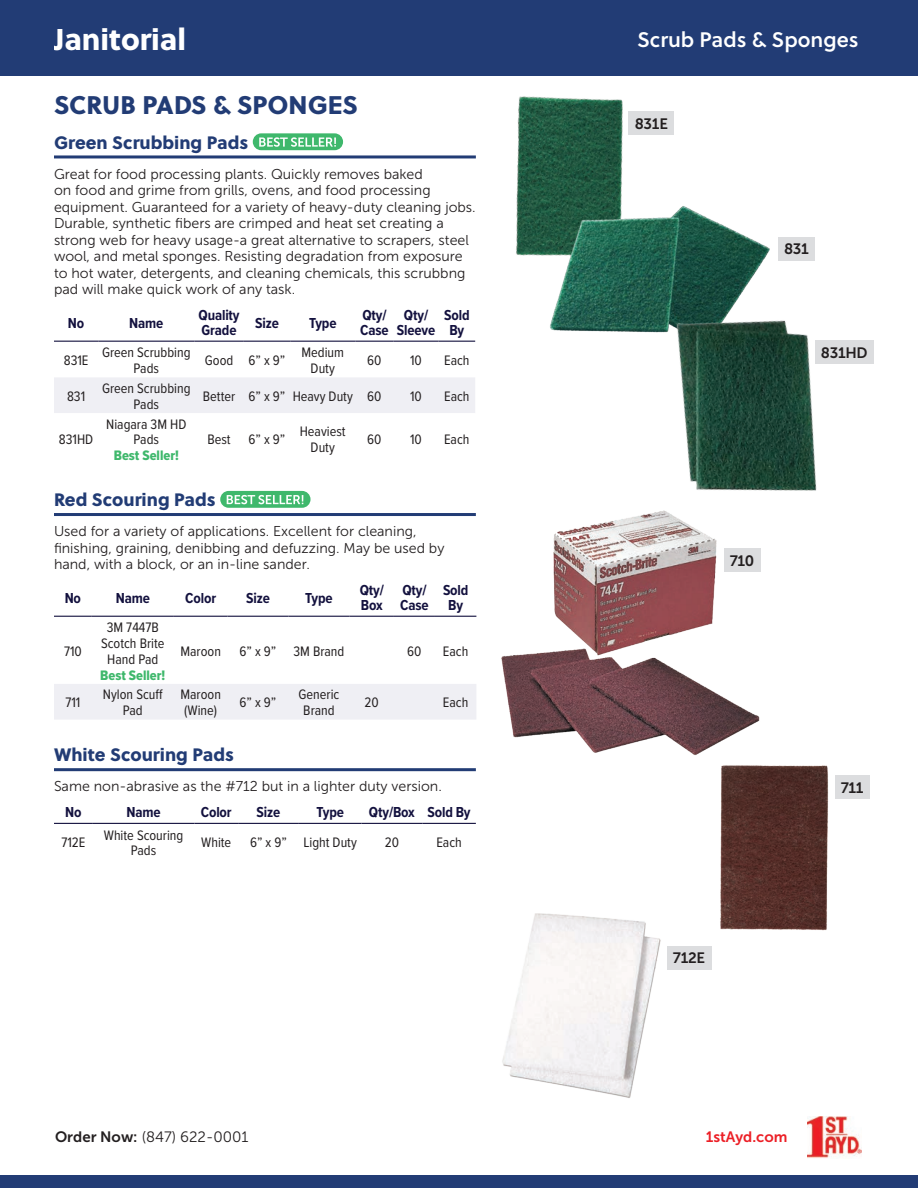
<style>
.page{position:relative;width:918px;height:1188px;background:#fff}
.page>*{position:absolute;margin:0;border:0;box-sizing:border-box;transform-origin:0 0}
.t1{font:30px "Soleil Xb";color:#fff}
.t2{font:25.5px "Soleil Xb";color:#223c75}
.t3{font:21px "Soleil Sb";color:#fff}
.t4{font:18px "Soleil Xb";color:#223c75}
.t5{font:700 15px/15px "Proxima Nova Cond";letter-spacing:-.01em;color:#13113e}
.t6{font:15px "Museo Sans 700";letter-spacing:-.02em;color:#231f20}
.t7{font:15px "Museo Sans 300";color:#231f20}
.t8{font:15px "Museo Sans 700";color:#ec1f26}
.t9{font:14.25px/16.5px "Museo Sans 300";color:#231f20}
.t10{font:14.25px/15.8px "Proxima Nova Cond";color:#231f20;text-align:center}
.t11{font:14.25px "Proxima Nova Cond Extrabld";color:#3fb86c}
.s1{font-family:"Museo Sans 700"}
</style>
<div class="page">
<div style="left:0;top:1175px;width:918px;height:13px;background:#223c75"></div>
<div style="left:0;top:0;width:918px;height:76px;background:#223c75"></div>
<img style="left:808px;top:1117px;width:54px;height:41px">
<hr style="left:54px;top:155px;width:422px;height:3px;background:#223c75">
<hr style="left:54px;top:513px;width:422px;height:3px;background:#223c75">
<hr style="left:54px;top:768px;width:422px;height:3px;background:#223c75">
<div style="left:253px;top:133px;width:90px;height:17px;background:#3fb86c;border-radius:8px"></div>
<svg style="left:259px;top:137px;width:77px;height:10px"></svg>
<div style="left:54px;top:378px;width:421px;height:35px;background:#efeff4"></div>
<hr style="left:54px;top:341px;width:44px;height:1px;background:#13113e">
<hr style="left:98px;top:341px;width:96px;height:1px;background:#13113e">
<hr style="left:194px;top:341px;width:50px;height:1px;background:#13113e">
<hr style="left:244px;top:341px;width:46px;height:1px;background:#13113e">
<hr style="left:290px;top:341px;width:65px;height:1px;background:#13113e">
<hr style="left:355px;top:341px;width:39px;height:1px;background:#13113e">
<hr style="left:394px;top:341px;width:44px;height:1px;background:#13113e">
<hr style="left:438px;top:341px;width:37px;height:1px;background:#13113e">
<div style="left:220px;top:491px;width:91px;height:17px;background:#3fb86c;border-radius:8px"></div>
<svg style="left:227px;top:495px;width:76px;height:9px"></svg>
<div style="left:54px;top:684px;width:422px;height:35px;background:#efeff4"></div>
<hr style="left:54px;top:616px;width:38px;height:1px;background:#13113e">
<hr style="left:92px;top:616px;width:82px;height:1px;background:#13113e">
<hr style="left:174px;top:616px;width:54px;height:1px;background:#13113e">
<hr style="left:228px;top:616px;width:60px;height:1px;background:#13113e">
<hr style="left:288px;top:616px;width:62px;height:1px;background:#13113e">
<hr style="left:350px;top:616px;width:44px;height:1px;background:#13113e">
<hr style="left:394px;top:616px;width:41px;height:1px;background:#13113e">
<hr style="left:435px;top:616px;width:41px;height:1px;background:#13113e">
<hr style="left:54px;top:823px;width:39px;height:1px;background:#13113e">
<hr style="left:93px;top:823px;width:101px;height:1px;background:#13113e">
<hr style="left:194px;top:823px;width:44px;height:1px;background:#13113e">
<hr style="left:238px;top:823px;width:61px;height:1px;background:#13113e">
<hr style="left:299px;top:823px;width:63px;height:1px;background:#13113e">
<hr style="left:362px;top:823px;width:60px;height:1px;background:#13113e">
<hr style="left:422px;top:823px;width:54px;height:1px;background:#13113e">
<img style="left:516px;top:96px;width:131px;height:160px">
<img style="left:539px;top:198px;width:231px;height:135px">
<img style="left:647px;top:306px;width:170px;height:185px">
<img style="left:501px;top:510px;width:260px;height:245px">
<img style="left:720px;top:765px;width:109px;height:166px">
<img style="left:502px;top:913px;width:167px;height:185px">
<div style="left:629px;top:112px;width:45px;height:23px;background:#dcdddf"></div>
<div style="left:778px;top:237px;width:37px;height:23px;background:#dcdddf"></div>
<div style="left:815px;top:340px;width:59px;height:24px;background:#dcdddf"></div>
<div style="left:724px;top:549px;width:36px;height:23px;background:#dcdddf"></div>
<div style="left:835px;top:775px;width:35px;height:24px;background:#dcdddf"></div>
<div style="left:667px;top:946px;width:44px;height:23px;background:#dcdddf"></div>
<h1 class="t1" style="left:54px;top:16px;width:134px">Janitorial</h1>
<h2 class="t2" style="left:54px;top:84px;width:306px">SCRUB PADS &amp; SPONGES</h2>
<p class="t4" style="left:54px;top:128px;width:196px">Green Scrubbing Pads</p>
<p class="t9" style="left:54px;top:166px;width:423px">Great for food processing plants. Quickly removes baked<br>on food and grime from grills, ovens, and food processing equipment. Guaranteed for a variety of heavy-duty cleaning jobs.<br>Durable, synthetic fibers are crimped and heat set creating a strong web for heavy usage-a great alternative to scrapers, steel wool, and metal sponges. Resisting degradation from exposure to hot water, detergents, and cleaning chemicals, this scrubbng pad will make quick work of any task.</p>
<p class="t5" style="left:68px;top:315px;width:18px">No</p>
<p class="t5" style="left:129px;top:315px;width:36px">Name</p>
<p class="t5" style="left:199px;top:307px;width:43px">Quality<br>Grade</p>
<p class="t5" style="left:255px;top:315px;width:25px">Size</p>
<p class="t5" style="left:309px;top:315px;width:29px">Type</p>
<p class="t5" style="left:360px;top:307px;width:30px">Qty/<br>Case</p>
<p class="t5" style="left:397px;top:307px;width:40px;text-align:center">Qty/<br>Sleeve</p>
<p class="t5" style="left:444px;top:307px;width:27px;text-align:center">Sold<br>By</p>
<p class="t10" style="left:64px;top:352px;width:26px">831E</p>
<p class="t10" style="left:102px;top:344px;width:90px">Green Scrubbing<br>Pads</p>
<p class="t10" style="left:205px;top:352px;width:82px">Good 6” x 9”</p>
<p class="t10" style="left:301px;top:344px;width:44px">Medium<br>Duty</p>
<p class="t10" style="left:367px;top:352px;width:16px">60</p>
<p class="t10" style="left:410px;top:352px;width:13px">10</p>
<p class="t10" style="left:444px;top:352px;width:27px">Each</p>
<p class="t10" style="left:67px;top:388px;width:20px">831</p>
<p class="t10" style="left:102px;top:380px;width:90px">Green Scrubbing<br>Pads</p>
<p class="t10" style="left:203px;top:388px;width:180px">Better 6” x 9” Heavy Duty 60</p>
<p class="t10" style="left:410px;top:388px;width:13px">10</p>
<p class="t10" style="left:444px;top:388px;width:27px">Each</p>
<p class="t10" style="left:59px;top:431px;width:36px">831HD</p>
<p class="t10" style="left:106px;top:415px;width:82px">Niagara 3M HD<br>Pads</p>
<p class="t11" style="left:114px;top:445px;width:67px">Best Seller!</p>
<p class="t10" style="left:207px;top:431px;width:80px">Best 6” x 9”</p>
<p class="t10" style="left:300px;top:423px;width:47px">Heaviest<br>Duty</p>
<p class="t10" style="left:367px;top:431px;width:16px">60</p>
<p class="t10" style="left:410px;top:431px;width:13px">10</p>
<p class="t10" style="left:444px;top:431px;width:27px">Each</p>
<p class="t4" style="left:54px;top:486px;width:163px">Red Scouring Pads</p>
<p class="t9" style="left:54px;top:523px;width:392px">Used for a variety of applications. Excellent for cleaning, finishing, graining, denibbing and defuzzing. May be used by hand, with a block, or an in-line sander.</p>
<p class="t5" style="left:65px;top:590px;width:18px">No</p>
<p class="t5" style="left:116px;top:590px;width:36px">Name</p>
<p class="t5" style="left:185px;top:590px;width:32px">Color</p>
<p class="t5" style="left:246px;top:590px;width:25px">Size</p>
<p class="t5" style="left:305px;top:590px;width:29px">Type</p>
<p class="t5" style="left:360px;top:582px;width:26px">Qty/<br>Box</p>
<p class="t5" style="left:400px;top:582px;width:30px">Qty/<br>Case</p>
<p class="t5" style="left:443px;top:582px;width:27px;text-align:center">Sold<br>By</p>
<p class="t10" style="left:64px;top:643px;width:19px">710</p>
<p class="t10" style="left:101px;top:619px;width:65px">3M 7447B<br>Scotch Brite<br>Hand Pad</p>
<p class="t11" style="left:100px;top:664px;width:67px">Best Seller!</p>
<p class="t10" style="left:180px;top:643px;width:42px">Maroon</p>
<p class="t10" style="left:240px;top:643px;width:106px">6” x 9” 3M Brand</p>
<p class="t10" style="left:407px;top:643px;width:16px">60</p>
<p class="t10" style="left:443px;top:643px;width:27px">Each</p>
<p class="t10" style="left:65px;top:694px;width:16px">711</p>
<p class="t10" style="left:103px;top:686px;width:61px">Nylon Scuff<br>Pad</p>
<p class="t10" style="left:180px;top:686px;width:42px;text-align:left">Maroon (Wine)</p>
<p class="t10" style="left:240px;top:694px;width:38px">6” x 9”</p>
<p class="t10" style="left:299px;top:686px;width:42px">Generic<br>Brand</p>
<p class="t10" style="left:365px;top:694px;width:16px">20</p>
<p class="t10" style="left:443px;top:694px;width:27px">Each</p>
<p class="t4" style="left:54px;top:741px;width:181px">White Scouring Pads</p>
<p class="t9" style="left:54px;top:778px;width:389px">Same non-abrasive as the #712 but in a lighter duty version.</p>
<p class="t5" style="left:65px;top:805px;width:18px">No</p>
<p class="t5" style="left:127px;top:805px;width:36px">Name</p>
<p class="t5" style="left:201px;top:805px;width:32px">Color</p>
<p class="t5" style="left:257px;top:805px;width:25px">Size</p>
<p class="t5" style="left:316px;top:805px;width:29px">Type</p>
<p class="t5" style="left:369px;top:805px;width:103px">Qty/Box Sold By</p>
<p class="t10" style="left:61px;top:834px;width:26px">712E</p>
<p class="t10" style="left:104px;top:826px;width:81px">White Scouring<br>Pads</p>
<p class="t10" style="left:201px;top:834px;width:32px">White</p>
<p class="t10" style="left:250px;top:834px;width:108px">6” x 9” Light Duty</p>
<p class="t10" style="left:385px;top:834px;width:16px">20</p>
<p class="t10" style="left:436px;top:834px;width:27px">Each</p>
<p class="t7" style="left:55px;top:1129px;width:195px"><span class="s1">Order Now:</span> (847) 622-0001</p>
<h3 class="t3" style="left:637px;top:24px;width:223px">Scrub Pads &amp; Sponges</h3>
<p class="t6" style="left:635px;top:115px;width:35px">831E</p>
<p class="t6" style="left:784px;top:241px;width:26px">831</p>
<p class="t6" style="left:821px;top:344px;width:48px">831HD</p>
<p class="t6" style="left:730px;top:552px;width:26px">710</p>
<p class="t6" style="left:673px;top:950px;width:34px">712E</p>
<p class="t6" style="left:841px;top:779px;width:24px">711</p>
<p class="t8" style="left:706px;top:1128px;width:83px">1stAyd.com</p>
</div>
